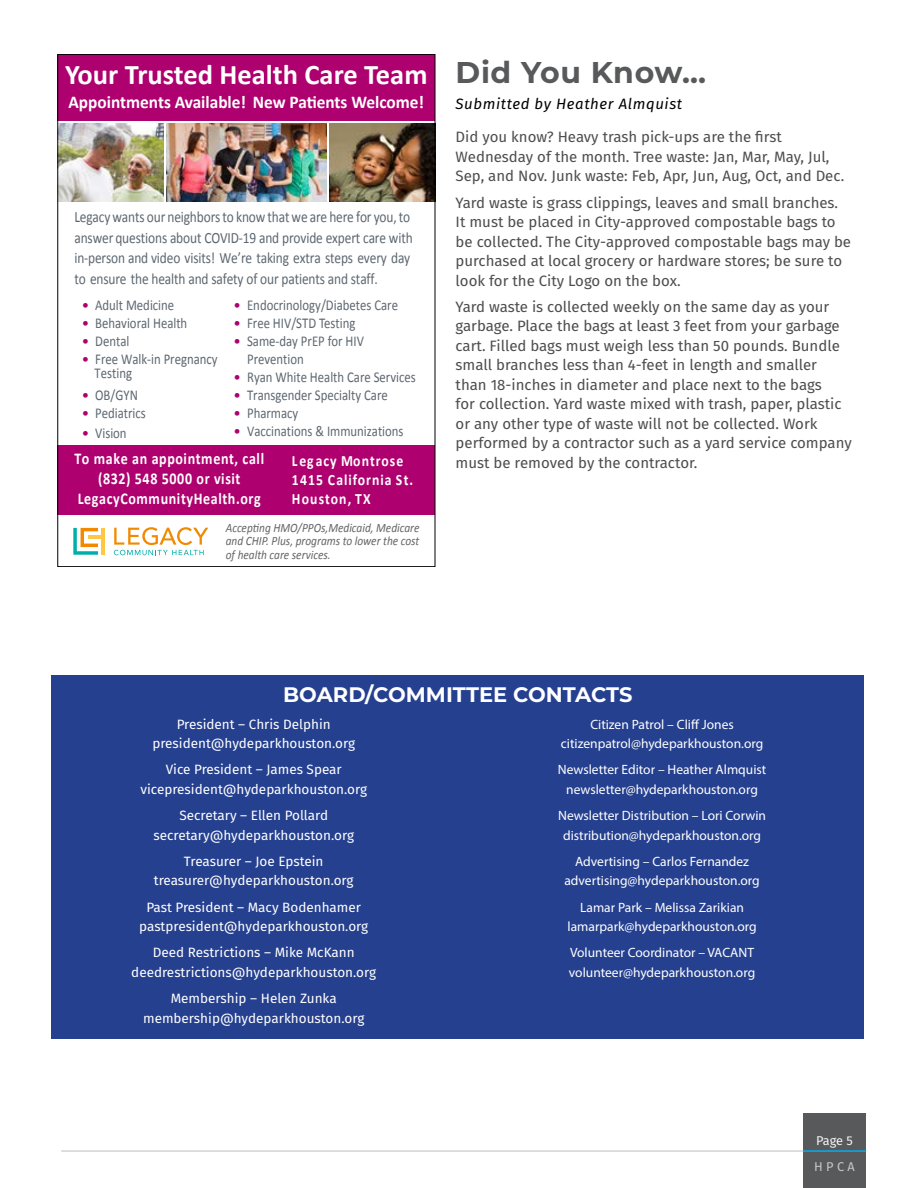
<style>
.page{position:relative;width:918px;height:1188px;background:#fff}
.page>*{position:absolute;margin:0;border:0;box-sizing:border-box;transform-origin:0 0}
.t1{font:700 30px "Montserrat";letter-spacing:.02em;color:#58595b}
.t2{font:700 28.5px "Calibri";color:#fff}
.t3{font:700 21px "Montserrat";color:#fff}
.t4{font:700 18px "Calibri";color:#fff;scale:.96 1}
.t5{font:700 16.5px/19.8px "Calibri";letter-spacing:.045em;color:#fff;text-align:center;scale:.85 1}
.t6{font:15.75px/20.5px "Calibri";letter-spacing:-.01em;color:#5d6770;scale:.85 1}
.t7{font:700 15.75px/18.9px "Calibri";letter-spacing:.075em;color:#fff;scale:.87 1}
.t8{font:15px/19.5px "Fira Sans";color:#4d4d4f}
.t9{font:15px/18px "Calibri";color:#5d6770;scale:.85 1}
.t10{font:italic 15px "Fira Sans";letter-spacing:.04em;color:#000}
.t11{font:13.5px/19.5px "Fira Sans";color:#fff;text-align:center}
.t12{font:13.5px/19.5px "Myriad Pro";color:#fff;text-align:center}
.t13{font:italic 12.75px/13.5px "Calibri";color:#636466;text-align:justify;scale:.89 1}
.t14{font:12.75px "Fira Sans";color:#f3f3f4}
.t15{font:12.75px "Fira Sans";color:#c5c7c9}
.s1{color:#ae006e}
</style>
<div class="page">
<img style="left:330px;top:124px;width:103px;height:77px">
<img style="left:59px;top:124px;width:104px;height:77px">
<img style="left:167px;top:124px;width:159px;height:77px">
<div style="left:57px;top:54px;width:378px;height:66px;background:#ae006e"></div>
<div style="left:57px;top:446px;width:378px;height:69px;background:#ae006e"></div>
<svg style="left:73px;top:528px;width:25px;height:27px"></svg>
<hr style="left:88px;top:536px;width:15px;height:3px;background:#ffc744">
<hr style="left:102px;top:528px;width:3px;height:27px;background:#ffc744">
<svg style="left:114px;top:527px;width:94px;height:28px"></svg>
<div style="left:803px;top:1113px;width:63px;height:75px;background:#58595b"></div>
<hr style="left:803px;top:1150px;width:63px;height:2px;background:#00aeef">
<hr style="left:61px;top:1150px;width:742px;height:2px;background:#d1d3d4">
<div style="left:52px;top:675px;width:812px;height:364px;background:#25408f"></div>
<h2 class="t2" style="left:65px;top:56px;width:364px">Your Trusted Health Care Team</h2>
<p class="t4" style="left:68px;top:90px;width:372px">Appointments Available! New Patients Welcome!</p>
<p class="t6" style="left:74px;top:207px;width:400px">Legacy wants our neighbors to know that we are here for you, to answer questions about COVID-19 and provide expert care with in-person and video visits! We’re taking extra steps every day to ensure the health and safety of our patients and staff.</p>
<p class="t9" style="left:82px;top:296px;width:110px"><span class="s1">•</span> Adult Medicine</p>
<p class="t9" style="left:82px;top:314px;width:126px"><span class="s1">•</span> Behavioral Health</p>
<p class="t9" style="left:82px;top:332px;width:58px"><span class="s1">•</span> Dental</p>
<p class="t9" style="left:82px;top:349px;width:162px"><span class="s1">•</span> Free Walk-in Pregnancy</p>
<p class="t9" style="left:82px;top:386px;width:68px"><span class="s1">•</span> OB/GYN</p>
<p class="t9" style="left:82px;top:404px;width:77px"><span class="s1">•</span> Pediatrics</p>
<p class="t9" style="left:82px;top:424px;width:54px"><span class="s1">•</span> Vision</p>
<p class="t9" style="left:95px;top:363px;width:46px">Testing</p>
<p class="t9" style="left:234px;top:296px;width:195px"><span class="s1">•</span> Endocrinology/Diabetes Care</p>
<p class="t9" style="left:234px;top:314px;width:145px"><span class="s1">•</span> Free HIV/STD Testing</p>
<p class="t9" style="left:247px;top:332px;width:139px;text-indent:-14px"><span class="s1">•</span> Same-day PrEP for HIV<br>Prevention</p>
<p class="t9" style="left:234px;top:368px;width:216px"><span class="s1">•</span> Ryan White Health Care Services</p>
<p class="t9" style="left:234px;top:386px;width:183px"><span class="s1">•</span> Transgender Specialty Care</p>
<p class="t9" style="left:234px;top:404px;width:78px"><span class="s1">•</span> Pharmacy</p>
<p class="t9" style="left:234px;top:422px;width:202px"><span class="s1">•</span> Vaccinations &amp; Immunizations</p>
<p class="t5" style="left:74px;top:449px;width:225px">To make an appointment, call (832) 548 5000 or visit<br>LegacyCommunityHealth.org</p>
<p class="t7" style="left:292px;top:452px;width:141px">Legacy Montrose<br>1415 California St.<br>Houston, TX</p>
<p class="t13" style="left:226px;top:520px;width:219px">Accepting HMO/PPOs,Medicaid, Medicare and CHIP. Plus, programs to lower the cost of health care services.</p>
<h1 class="t1" style="left:456px;top:51px;width:252px">Did You Know…</h1>
<p class="t10" style="left:456px;top:93px;width:228px">Submitted by Heather Almquist</p>
<p class="t8" style="left:456px;top:127px;width:390px">Did you know? Heavy trash pick-ups are the first<br>Wednesday of the month. Tree waste: Jan, Mar, May, Jul,<br>Sep, and Nov. Junk waste: Feb, Apr, Jun, Aug, Oct, and Dec.</p>
<p class="t8" style="left:456px;top:192px;width:397px">Yard waste is grass clippings, leaves and small branches.<br>It must be placed in City-approved compostable bags to be collected. The City-approved compostable bags may be purchased at local grocery or hardware stores; be sure to look for the City Logo on the box.</p>
<p class="t8" style="left:456px;top:296px;width:398px">Yard waste is collected weekly on the same day as your garbage. Place the bags at least 3 feet from your garbage cart. Filled bags must weigh less than 50 pounds. Bundle small branches less than 4-feet in length and smaller than 18-inches in diameter and place next to the bags<br>for collection. Yard waste mixed with trash, paper, plastic or any other type of waste will not be collected. Work performed by a contractor such as a yard service company must be removed by the contractor.</p>
<h3 class="t3" style="left:283px;top:680px;width:351px">BOARD/COMMITTEE CONTACTS</h3>
<p class="t11" style="left:152px;top:714px;width:204px">President – Chris Delphin president@hydeparkhouston.org</p>
<p class="t11" style="left:140px;top:760px;width:228px">Vice President – James Spear vicepresident@hydeparkhouston.org</p>
<p class="t11" style="left:153px;top:805px;width:202px">Secretary – Ellen Pollard secretary@hydeparkhouston.org</p>
<p class="t11" style="left:154px;top:851px;width:201px">Treasurer – Joe Epstein treasurer@hydeparkhouston.org</p>
<p class="t11" style="left:139px;top:897px;width:231px">Past President – Macy Bodenhamer pastpresident@hydeparkhouston.org</p>
<p class="t11" style="left:131px;top:943px;width:246px">Deed Restrictions – Mike McKann deedrestrictions@hydeparkhouston.org</p>
<p class="t11" style="left:143px;top:988px;width:223px">Membership – Helen Zunka membership@hydeparkhouston.org</p>
<p class="t12" style="left:561px;top:714px;width:204px">Citizen Patrol – Cliff Jones citizenpatrol@hydeparkhouston.org</p>
<p class="t12" style="left:558px;top:760px;width:210px">Newsletter Editor – Heather Almquist newsletter@hydeparkhouston.org</p>
<p class="t12" style="left:558px;top:806px;width:209px">Newsletter Distribution – Lori Corwin distribution@hydeparkhouston.org</p>
<p class="t12" style="left:564px;top:851px;width:197px">Advertising – Carlos Fernandez advertising@hydeparkhouston.org</p>
<p class="t12" style="left:568px;top:897px;width:191px">Lamar Park – Melissa Zarikian lamarpark@hydeparkhouston.org</p>
<p class="t12" style="left:569px;top:943px;width:188px;text-align:left">Volunteer Coordinator – VACANT volunteer@hydeparkhouston.org</p>
<p class="t14" style="left:816px;top:1131px;width:38px">Page 5</p>
<p class="t15" style="left:814px;top:1157px;width:42px">HPCA</p>
</div>
